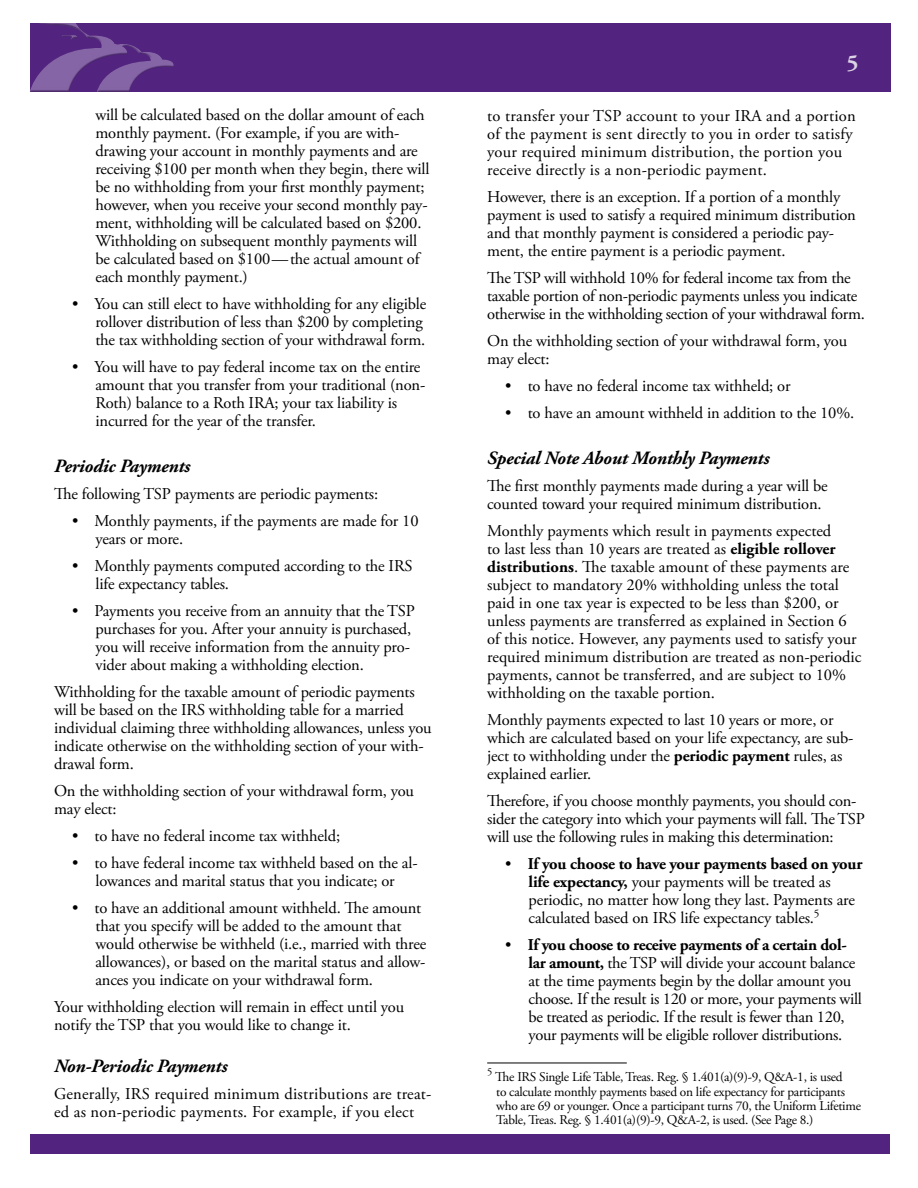
<style>
.page{position:relative;width:918px;height:1188px;background:#fff}
.page>*{position:absolute;margin:0;border:0;box-sizing:border-box;transform-origin:0 0}
.t1{font:700 22.5px "Adobe Garamond Pro";color:#dcd3e5}
.t2{font:italic 700 18.75px "Adobe Garamond Pro";letter-spacing:-.01em;color:#000}
.t3{font:16.5px/18px "Adobe Garamond Pro";letter-spacing:-.01em;color:#000}
.t4{font:16.5px/18px "Adobe Garamond Pro";letter-spacing:.015em;color:#000}
.t5{font:13.35px/14.2px "Adobe Garamond Pro";letter-spacing:-.02em;color:#000}
.s1{font-weight:700}
</style>
<div class="page">
<div style="left:30px;top:1134px;width:860px;height:20px;background:#52247f"></div>
<div style="left:30px;top:23px;width:860px;height:68px;background:#52247f"></div>
<div style="left:28px;top:23px;width:148px;height:69px;background:#000;opacity:.75"></div>
<hr style="left:487px;top:1063px;width:140px;height:1px;background:#000">
<p class="t3" style="left:95px;top:106px;width:336px">will be calculated based on the dollar amount of each monthly payment. (For example, if you are with&shy;drawing your account in monthly payments and are receiving $100 per month when they begin, there will be no withholding from your first monthly payment; however, when you receive your second monthly pay&shy;ment, withholding will be calculated based on $200.<br>Withholding on subsequent monthly payments will be calculated based on $100—the actual amount of each monthly payment.)</p>
<p class="t3" style="left:95px;top:295px;width:332px;text-indent:-23px">• You can still elect to have withholding for any eligible rollover distribution of less than $200 by completing the tax withholding section of your withdrawal form.</p>
<p class="t3" style="left:95px;top:358px;width:331px;text-indent:-23px">• You will have to pay federal income tax on the entire amount that you transfer from your traditional (non-Roth) balance to a Roth IRA; your tax liability is incurred for the year of the transfer.</p>
<p class="t2" style="left:54px;top:456px;width:138px">Periodic Payments</p>
<p class="t3" style="left:54px;top:486px;width:326px">The following TSP payments are periodic payments:</p>
<p class="t3" style="left:95px;top:513px;width:325px;text-indent:-23px">• Monthly payments, if the payments are made for 10 years or more.</p>
<p class="t3" style="left:95px;top:558px;width:319px;text-indent:-23px">• Monthly payments computed according to the IRS life expectancy tables.</p>
<p class="t3" style="left:95px;top:603px;width:321px;text-indent:-23px">• Payments you receive from an annuity that the TSP purchases for you. After your annuity is purchased, you will receive information from the annuity pro&shy;vider about making a withholding election.</p>
<p class="t3" style="left:54px;top:684px;width:379px">Withholding for the taxable amount of periodic payments will be based on the IRS withholding table for a married individual claiming three withholding allowances, unless you indicate otherwise on the withholding section of your with&shy;drawal form.</p>
<p class="t3" style="left:54px;top:783px;width:361px">On the withholding section of your withdrawal form, you may elect:</p>
<p class="t3" style="left:72px;top:828px;width:270px">• to have no federal income tax withheld;</p>
<p class="t3" style="left:72px;top:855px;width:347px;text-align:center">• to have federal income tax withheld based on the al&shy;lowances and marital status that you indicate; or</p>
<p class="t3" style="left:95px;top:900px;width:332px;text-indent:-23px">• to have an additional amount withheld. The amount that you specify will be added to the amount that would otherwise be withheld (i.e., married with three allowances), or based on the marital status and allow&shy;ances you indicate on your withdrawal form.</p>
<p class="t3" style="left:54px;top:999px;width:352px">Your withholding election will remain in effect until you notify the TSP that you would like to change it.</p>
<p class="t2" style="left:54px;top:1056px;width:175px">Non-Periodic Payments</p>
<p class="t4" style="left:54px;top:1086px;width:379px">Generally, IRS required minimum distributions are treat&shy;ed as non-periodic payments. For example, if you elect</p>
<h1 class="t1" style="left:847px;top:50px;width:13px">5</h1>
<p class="t4" style="left:487px;top:107px;width:370px">to transfer your TSP account to your IRA and a portion of the payment is sent directly to you in order to satisfy your required minimum distribution, the portion you receive directly is a non-periodic payment.</p>
<p class="t3" style="left:487px;top:188px;width:370px">However, there is an exception. If a portion of a monthly payment is used to satisfy a required minimum distribution and that monthly payment is considered a periodic pay&shy;ment, the entire payment is a periodic payment.</p>
<p class="t3" style="left:487px;top:269px;width:379px">The TSP will withhold 10% for federal income tax from the taxable portion of non-periodic payments unless you indicate otherwise in the withholding section of your withdrawal form.</p>
<p class="t3" style="left:487px;top:332px;width:361px">On the withholding section of your withdrawal form, you may elect:</p>
<p class="t3" style="left:505px;top:377px;width:287px">• to have no federal income tax withheld; or</p>
<p class="t3" style="left:505px;top:404px;width:351px">• to have an amount withheld in addition to the 10%.</p>
<p class="t2" style="left:487px;top:448px;width:284px">Special Note About Monthly Payments</p>
<p class="t3" style="left:487px;top:478px;width:342px">The first monthly payments made during a year will be counted toward your required minimum distribution.</p>
<p class="t3" style="left:487px;top:523px;width:376px">Monthly payments which result in payments expected<br>to last less than 10 years are treated as <span class="s1">eligible rollover distributions</span>. The taxable amount of these payments are subject to mandatory 20% withholding unless the total paid in one tax year is expected to be less than $200, or unless payments are transferred as explained in Section 6 of this notice. However, any payments used to satisfy your required minimum distribution are treated as non-periodic payments, cannot be transferred, and are subject to 10% withholding on the taxable portion.</p>
<p class="t3" style="left:487px;top:712px;width:368px">Monthly payments expected to last 10 years or more, or which are calculated based on your life expectancy, are sub&shy;ject to withholding under the <span class="s1">periodic payment</span> rules, as explained earlier.</p>
<p class="t3" style="left:487px;top:793px;width:379px">Therefore, if you choose monthly payments, you should con&shy;sider the category into which your payments will fall. The TSP will use the following rules in making this determination:</p>
<p class="t3" style="left:529px;top:856px;width:335px;text-indent:-23px">• <span class="s1">If you choose to have your payments based on your life expectancy,</span> your payments will be treated as periodic, no matter how long they last. Payments are calculated based on IRS life expectancy tables.<sup>5</sup></p>
<p class="t3" style="left:529px;top:937px;width:335px;text-indent:-23px">• <span class="s1">If you choose to receive payments of a certain dol&shy;lar amount,</span> the TSP will divide your account balance at the time payments begin by the dollar amount you choose. If the result is 120 or more, your payments will be treated as periodic. If the result is fewer than 120, your payments will be eligible rollover distributions.</p>
<p class="t5" style="left:496px;top:1070px;width:366px;text-indent:-9px"><sup>5</sup> The IRS Single Life Table, Treas. Reg. § 1.401(a)(9)-9, Q&amp;A-1, is used<br>to calculate monthly payments based on life expectancy for participants who are 69 or younger. Once a participant turns 70, the Uniform Lifetime Table, Treas. Reg. § 1.401(a)(9)-9, Q&amp;A-2, is used. (See Page 8.)</p>
</div>
